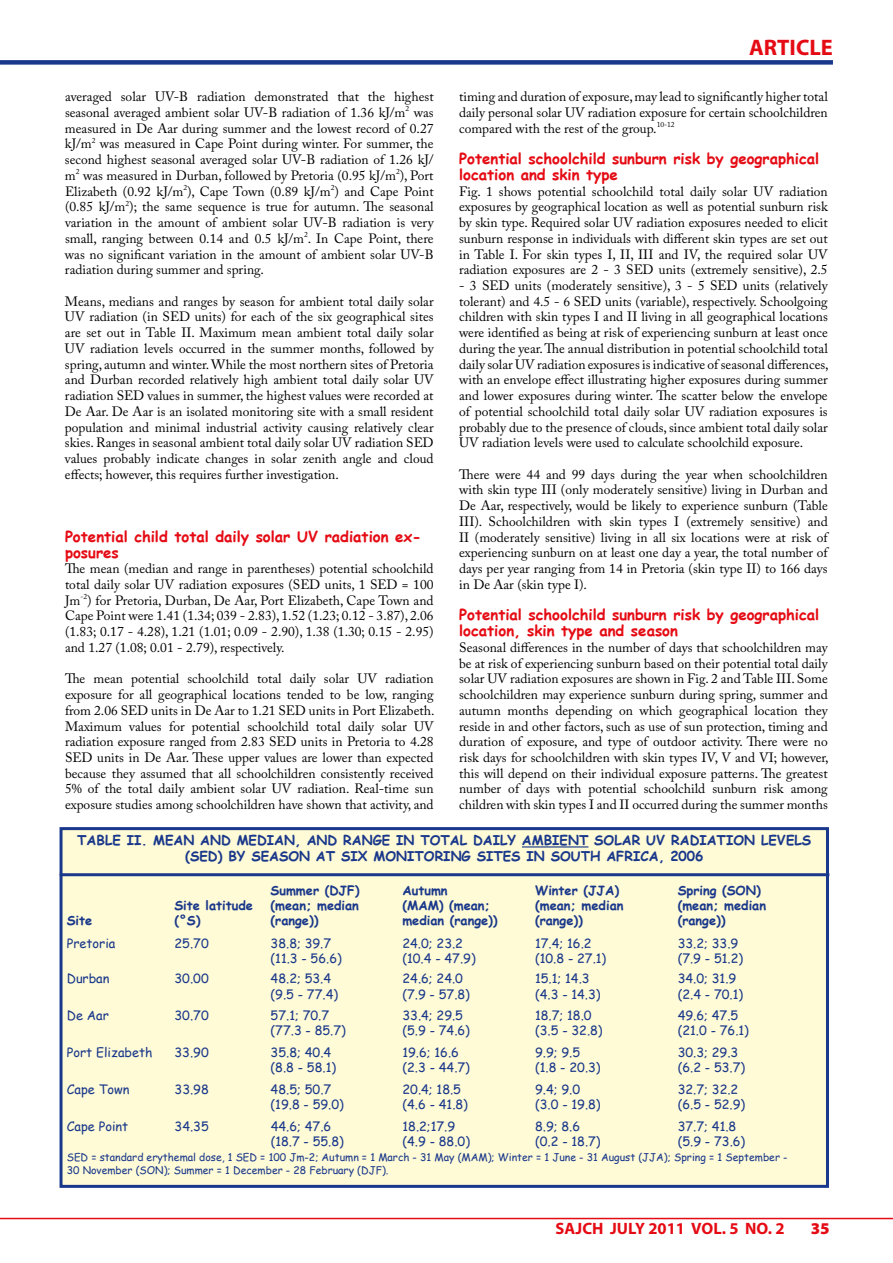
<style>
.page{position:relative;width:893px;height:1263px;background:#fff}
.page>*{position:absolute;margin:0;border:0;box-sizing:border-box;transform-origin:0 0}
.t1{font:700 22.5px "Myriad Pro";color:#e50b14}
.t2{font:700 16.5px "Myriad Pro";color:#e50b14}
.t3{font:900 16.5px "Myriad Pro";color:#e50b14}
.t4{font:700 15px/15.8px "Comic Sans MS";color:#e50b14}
.t5{font:13.5px/15.8px "Adobe Caslon Pro";color:#000;text-align:justify}
.t6{font:700 13.5px/16.2px "Comic Sans MS";color:#1a388b;text-align:center}
.t7{font:12.75px/15.3px "Comic Sans MS";color:#1a388b}
.t8{font:700 12.75px/15.3px "Comic Sans MS";color:#1a388b}
.t9{font:10.5px/12.6px "Comic Sans MS";color:#1a388b}
</style>
<div class="page">
<hr style="left:0;top:1218px;width:893px;height:1px;background:#e50b14">
<div style="left:0;top:60px;width:833px;height:5px;background:#1a388b"></div>
<div style="left:61px;top:829px;width:766px;height:357px;background:#fffbd6"></div>
<hr style="left:522px;top:846px;width:66px;height:1px;background:#1a388b">
<div style="left:60px;top:827px;width:769px;height:361px;border:3px solid #1a388b"></div>
<hr style="left:60px;top:873px;width:769px;height:3px;background:#1a388b">
<h1 class="t1" style="left:749px;top:33px;width:85px">ARTICLE</h1>
<p class="t5" style="left:65px;top:89px;width:370px">averaged solar UV-B radiation demonstrated that the highest seasonal averaged ambient solar UV-B radiation of 1.36 kJ/m<sup>2</sup> was measured in De Aar during summer and the lowest record of 0.27 kJ/m<sup>2</sup> was measured in Cape Point during winter. For summer, the second highest seasonal averaged solar UV-B radiation of 1.26 kJ/ m<sup>2</sup> was measured in Durban, followed by Pretoria (0.95 kJ/m<sup>2</sup>), Port Elizabeth (0.92 kJ/m<sup>2</sup>), Cape Town (0.89 kJ/m<sup>2</sup>) and Cape Point (0.85 kJ/m<sup>2</sup>); the same sequence is true for autumn. The seasonal variation in the amount of ambient solar UV-B radiation is very small, ranging between 0.14 and 0.5 kJ/m<sup>2</sup>. In Cape Point, there was no significant variation in the amount of ambient solar UV-B radiation during summer and spring.</p>
<p class="t5" style="left:65px;top:293px;width:370px">Means, medians and ranges by season for ambient total daily solar UV radiation (in SED units) for each of the six geographical sites are set out in Table II. Maximum mean ambient total daily solar UV radiation levels occurred in the summer months, followed by spring, autumn and winter. While the most northern sites of Pretoria and Durban recorded relatively high ambient total daily solar UV radiation SED values in summer, the highest values were recorded at De Aar. De Aar is an isolated monitoring site with a small resident population and minimal industrial activity causing relatively clear skies. Ranges in seasonal ambient total daily solar UV radiation SED values probably indicate changes in solar zenith angle and cloud effects; however, this requires further investigation.</p>
<p class="t5" style="left:459px;top:89px;width:370px">timing and duration of exposure, may lead to significantly higher total daily personal solar UV radiation exposure for certain schoolchildren compared with the rest of the group.<sup>10-12</sup></p>
<p class="t4" style="left:459px;top:150px;width:362px">Potential schoolchild sunburn risk by geographical location and skin type</p>
<p class="t5" style="left:459px;top:183px;width:370px">Fig. 1 shows potential schoolchild total daily solar UV radiation exposures by geographical location as well as potential sunburn risk by skin type. Required solar UV radiation exposures needed to elicit sunburn response in individuals with different skin types are set out in Table I. For skin types I, II, III and IV, the required solar UV radiation exposures are 2 - 3 SED units (extremely sensitive), 2.5</p>
<p class="t5" style="left:459px;top:277px;width:371px">- 3 SED units (moderately sensitive), 3 - 5 SED units (relatively tolerant) and 4.5 - 6 SED units (variable), respectively. Schoolgoing children with skin types I and II living in all geographical locations were identified as being at risk of experiencing sunburn at least once during the year. The annual distribution in potential schoolchild total daily solar UV radiation exposures is indicative of seasonal differences, with an envelope effect illustrating higher exposures during summer and lower exposures during winter. The scatter below the envelope of potential schoolchild total daily solar UV radiation exposures is probably due to the presence of clouds, since ambient total daily solar UV radiation levels were used to calculate schoolchild exposure.</p>
<p class="t5" style="left:459px;top:466px;width:370px">There were 44 and 99 days during the year when schoolchildren with skin type III (only moderately sensitive) living in Durban and De Aar, respectively, would be likely to experience sunburn (Table III). Schoolchildren with skin types I (extremely sensitive) and II (moderately sensitive) living in all six locations were at risk of experiencing sunburn on at least one day a year, the total number of days per year ranging from 14 in Pretoria (skin type II) to 166 days in De Aar (skin type I).</p>
<p class="t4" style="left:459px;top:606px;width:362px">Potential schoolchild sunburn risk by geographical location, skin type and season</p>
<p class="t5" style="left:459px;top:639px;width:371px">Seasonal differences in the number of days that schoolchildren may be at risk of experiencing sunburn based on their potential total daily solar UV radiation exposures are shown in Fig. 2 and Table III. Some schoolchildren may experience sunburn during spring, summer and autumn months depending on which geographical location they reside in and other factors, such as use of sun protection, timing and duration of exposure, and type of outdoor activity. There were no risk days for schoolchildren with skin types IV, V and VI; however, this will depend on their individual exposure patterns. The greatest number of days with potential schoolchild sunburn risk among children with skin types I and II occurred during the summer months</p>
<p class="t6" style="left:77px;top:832px;width:735px">TABLE II. MEAN AND MEDIAN, AND RANGE IN TOTAL DAILY AMBIENT SOLAR UV RADIATION LEVELS (SED) BY SEASON AT SIX MONITORING SITES IN SOUTH AFRICA, 2006</p>
<p class="t4" style="left:65px;top:528px;width:358px">Potential child total daily solar UV radiation ex&shy;posures</p>
<p class="t5" style="left:65px;top:561px;width:370px">The mean (median and range in parentheses) potential schoolchild total daily solar UV radiation exposures (SED units, 1 SED = 100<br>Jm<sup>-2</sup>) for Pretoria, Durban, De Aar, Port Elizabeth, Cape Town and Cape Point were 1.41 (1.34; 039 - 2.83), 1.52 (1.23; 0.12 - 3.87), 2.06 (1.83; 0.17 - 4.28), 1.21 (1.01; 0.09 - 2.90), 1.38 (1.30; 0.15 - 2.95) and 1.27 (1.08; 0.01 - 2.79), respectively.</p>
<p class="t5" style="left:65px;top:671px;width:371px">The mean potential schoolchild total daily solar UV radiation exposure for all geographical locations tended to be low, ranging from 2.06 SED units in De Aar to 1.21 SED units in Port Elizabeth.<br>Maximum values for potential schoolchild total daily solar UV radiation exposure ranged from 2.83 SED units in Pretoria to 4.28<br>SED units in De Aar. These upper values are lower than expected because they assumed that all schoolchildren consistently received 5% of the total daily ambient solar UV radiation. Real-time sun exposure studies among schoolchildren have shown that activity, and</p>
<p class="t8" style="left:67px;top:912px;width:27px">Site</p>
<p class="t8" style="left:174px;top:897px;width:80px">Site latitude (°S)</p>
<p class="t8" style="left:271px;top:882px;width:90px;text-align:justify">Summer (DJF) (mean; median (range))</p>
<p class="t8" style="left:402px;top:882px;width:97px">Autumn<br>(MAM) (mean; median (range))</p>
<p class="t8" style="left:535px;top:882px;width:90px">Winter (JJA) (mean; median (range))</p>
<p class="t8" style="left:678px;top:882px;width:90px">Spring (SON) (mean; median (range))</p>
<p class="t7" style="left:67px;top:935px;width:50px">Pretoria</p>
<p class="t7" style="left:174px;top:935px;width:36px">25.70</p>
<p class="t7" style="left:271px;top:935px;width:73px">38.8; 39.7 (11.3 - 56.6)</p>
<p class="t7" style="left:402px;top:935px;width:75px">24.0; 23.2 (10.4 - 47.9)</p>
<p class="t7" style="left:535px;top:935px;width:73px">17.4; 16.2 (10.8 - 27.1)</p>
<p class="t7" style="left:678px;top:935px;width:67px">33.2; 33.9 (7.9 - 51.2)</p>
<p class="t7" style="left:67px;top:971px;width:44px">Durban</p>
<p class="t7" style="left:175px;top:971px;width:36px">30.00</p>
<p class="t7" style="left:271px;top:971px;width:69px">48.2; 53.4 (9.5 - 77.4)</p>
<p class="t7" style="left:402px;top:971px;width:69px">24.6; 24.0 (7.9 - 57.8)</p>
<p class="t7" style="left:535px;top:971px;width:67px">15.1; 14.3 (4.3 - 14.3)</p>
<p class="t7" style="left:678px;top:971px;width:67px">34.0; 31.9 (2.4 - 70.1)</p>
<p class="t7" style="left:67px;top:1007px;width:43px">De Aar</p>
<p class="t7" style="left:175px;top:1007px;width:36px">30.70</p>
<p class="t7" style="left:271px;top:1007px;width:77px">57.1; 70.7 (77.3 - 85.7)</p>
<p class="t7" style="left:402px;top:1007px;width:69px">33.4; 29.5 (5.9 - 74.6)</p>
<p class="t7" style="left:535px;top:1007px;width:69px">18.7; 18.0 (3.5 - 32.8)</p>
<p class="t7" style="left:678px;top:1007px;width:73px">49.6; 47.5 (21.0 - 76.1)</p>
<p class="t7" style="left:67px;top:1044px;width:87px">Port Elizabeth</p>
<p class="t7" style="left:175px;top:1044px;width:36px">33.90</p>
<p class="t7" style="left:271px;top:1044px;width:67px">35.8; 40.4 (8.8 - 58.1)</p>
<p class="t7" style="left:402px;top:1044px;width:69px">19.6; 16.6 (2.3 - 44.7)</p>
<p class="t7" style="left:535px;top:1044px;width:67px">9.9; 9.5 (1.8 - 20.3)</p>
<p class="t7" style="left:678px;top:1044px;width:69px">30.3; 29.3 (6.2 - 53.7)</p>
<p class="t7" style="left:67px;top:1081px;width:64px">Cape Town</p>
<p class="t7" style="left:175px;top:1081px;width:36px">33.98</p>
<p class="t7" style="left:271px;top:1081px;width:75px">48.5; 50.7 (19.8 - 59.0)</p>
<p class="t7" style="left:402px;top:1081px;width:67px">20.4; 18.5 (4.6 - 41.8)</p>
<p class="t7" style="left:535px;top:1081px;width:67px">9.4; 9.0 (3.0 - 19.8)</p>
<p class="t7" style="left:678px;top:1081px;width:69px">32.7; 32.2 (6.5 - 52.9)</p>
<p class="t7" style="left:67px;top:1118px;width:63px">Cape Point</p>
<p class="t7" style="left:175px;top:1118px;width:36px">34.35</p>
<p class="t7" style="left:271px;top:1118px;width:75px">44.6; 47.6 (18.7 - 55.8)</p>
<p class="t7" style="left:402px;top:1118px;width:69px">18.2;17.9 (4.9 - 88.0)</p>
<p class="t7" style="left:535px;top:1118px;width:67px">8.9; 8.6 (0.2 - 18.7)</p>
<p class="t7" style="left:678px;top:1118px;width:69px">37.7; 41.8 (5.9 - 73.6)</p>
<p class="t9" style="left:67px;top:1150px;width:722px">SED = standard erythemal dose, 1 SED = 100 Jm-2; Autumn = 1 March - 31 May (MAM); Winter = 1 June - 31 August (JJA); Spring = 1 September -<br>30 November (SON); Summer = 1 December - 28 February (DJF).</p>
<p class="t2" style="left:556px;top:1218px;width:230px">SAJCH JULY 2011 VOL. 5 NO. 2</p>
<p class="t3" style="left:811px;top:1218px;width:20px">35</p>
</div>
